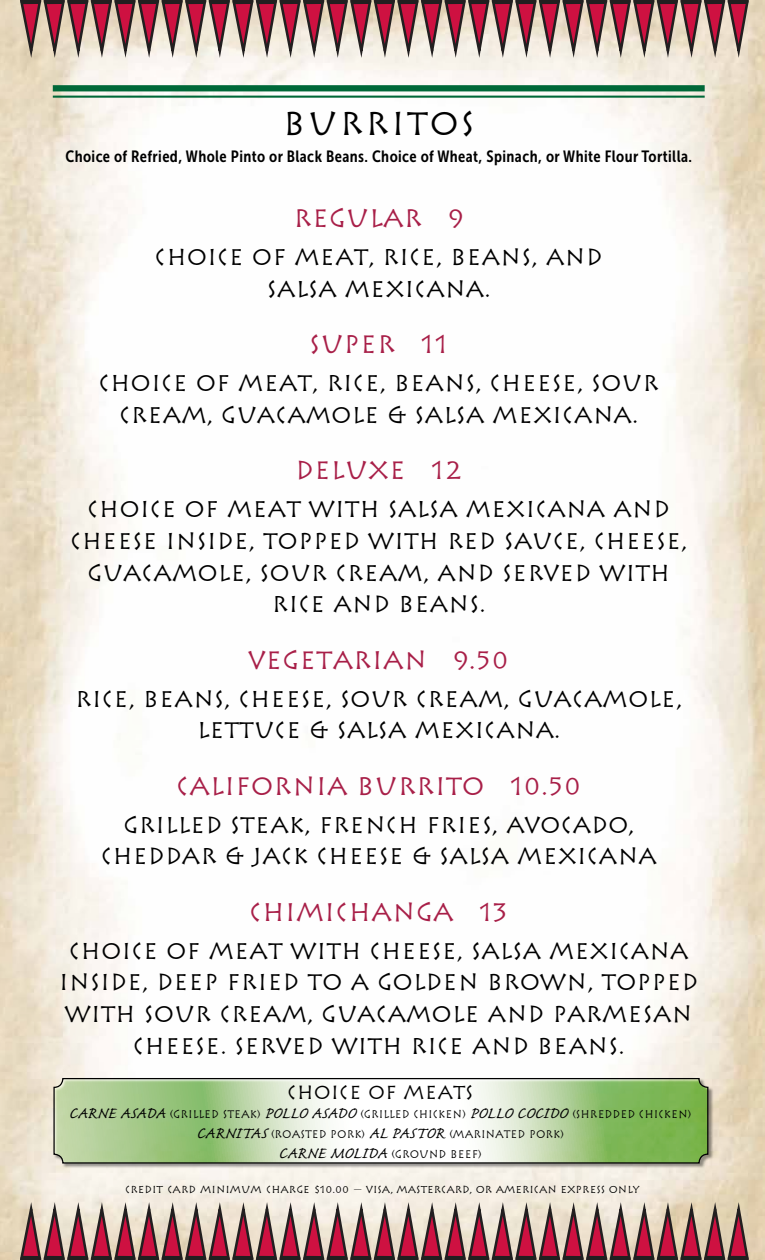
<style>
.page{position:relative;width:765px;height:1260px;background:#fff}
.page>*{position:absolute;margin:0;border:0;box-sizing:border-box;transform-origin:0 0}
.t1{font:32.5px "Rusticana";letter-spacing:.05em;color:#000}
.t2{font:25px "Rusticana";color:#a81f48}
.t3{font:22.5px/31.6px "Rusticana";color:#000;text-align:center}
.t4{font:18.75px "Rusticana";color:#000}
.t5{font:16.25px "Museo Sans Cond 700";letter-spacing:.025em;color:#000}
.t6{font:11px/19.8px "Rusticana";color:#000;text-align:center;scale:.95 1}
.t7{font:10px "Rusticana";color:#000}
.s1{font-family:"Caflisch Script Pro";font-size:20.62px}
</style>
<div class="page">
<img style="left:0;top:0;width:754px;height:1260px">
<svg style="left:19px;top:0;width:731px;height:54px"></svg>
<svg style="left:19px;top:1206px;width:731px;height:54px"></svg>
<div style="left:53px;top:85px;width:652px;height:6px;background:#006838"></div>
<hr style="left:53px;top:96px;width:652px;height:2px;background:#006838">
<div style="left:53px;top:1078px;width:661px;height:90px;background:#000;opacity:.4"></div>
<svg style="left:54px;top:1079px;width:654px;height:84px"></svg>
<div style="left:53px;top:1078px;width:655px;height:86px;border:1px solid #000;border-radius:9px"></div>
<h1 class="t1" style="left:283px;top:104px;width:194px">BURRITOS</h1>
<p class="t5" style="left:65px;top:147px;width:628px">Choice of Refried, Whole Pinto or Black Beans. Choice of Wheat, Spinach, or White Flour Tortilla.</p>
<p class="t2" style="left:294px;top:203px;width:172px">REGULAR 9</p>
<p class="t3" style="left:155px;top:241px;width:450px">CHOICE OF MEAT, RICE, BEANS, AND<br>SALSA MEXICANA.</p>
<p class="t2" style="left:309px;top:329px;width:140px">SUPER 11</p>
<p class="t3" style="left:98px;top:367px;width:562px">CHOICE OF MEAT, RICE, BEANS, CHEESE, SOUR<br>CREAM, GUACAMOLE &amp; SALSA MEXICANA.</p>
<p class="t2" style="left:295px;top:455px;width:169px">DELUXE 12</p>
<p class="t3" style="left:70px;top:493px;width:619px">CHOICE OF MEAT WITH SALSA MEXICANA AND CHEESE INSIDE, TOPPED WITH RED SAUCE, CHEESE, GUACAMOLE, SOUR CREAM, AND SERVED WITH RICE AND BEANS.</p>
<p class="t2" style="left:248px;top:645px;width:262px">VEGETARIAN 9.50</p>
<p class="t3" style="left:75px;top:683px;width:609px">RICE, BEANS, CHEESE, SOUR CREAM, GUACAMOLE,<br>LETTUCE &amp; SALSA MEXICANA.</p>
<p class="t2" style="left:176px;top:771px;width:406px">CALIFORNIA BURRITO 10.50</p>
<p class="t3" style="left:101px;top:809px;width:558px">GRILLED STEAK, FRENCH FRIES, AVOCADO,<br>CHEDDAR &amp; JACK CHEESE &amp; SALSA MEXICANA</p>
<p class="t2" style="left:249px;top:897px;width:261px">CHIMICHANGA 13</p>
<p class="t3" style="left:59px;top:935px;width:641px">CHOICE OF MEAT WITH CHEESE, SALSA MEXICANA INSIDE, DEEP FRIED TO A GOLDEN BROWN, TOPPED WITH SOUR CREAM, GUACAMOLE AND PARMESAN CHEESE. SERVED WITH RICE AND BEANS.</p>
<p class="t4" style="left:287px;top:1081px;width:188px">CHOICE OF MEATS</p>
<p class="t6" style="left:69px;top:1105px;width:657px"><span class="s1">CARNE ASADA</span> (GRILLED STEAK) <span class="s1">POLLO ASADO</span> (GRILLED CHICKEN) <span class="s1">POLLO COCIDO</span> (SHREDDED CHICKEN)<br><span class="s1">CARNITAS</span> (ROASTED PORK) <span class="s1">AL PASTOR</span> (MARINATED PORK)<br><span class="s1">CARNE MOLIDA</span> (GROUND BEEF)</p>
<p class="t7" style="left:125px;top:1183px;width:516px">CREDIT CARD MINIMUM CHARGE $10.00 — VISA, MASTERCARD, OR AMERICAN EXPRESS ONLY</p>
</div>
